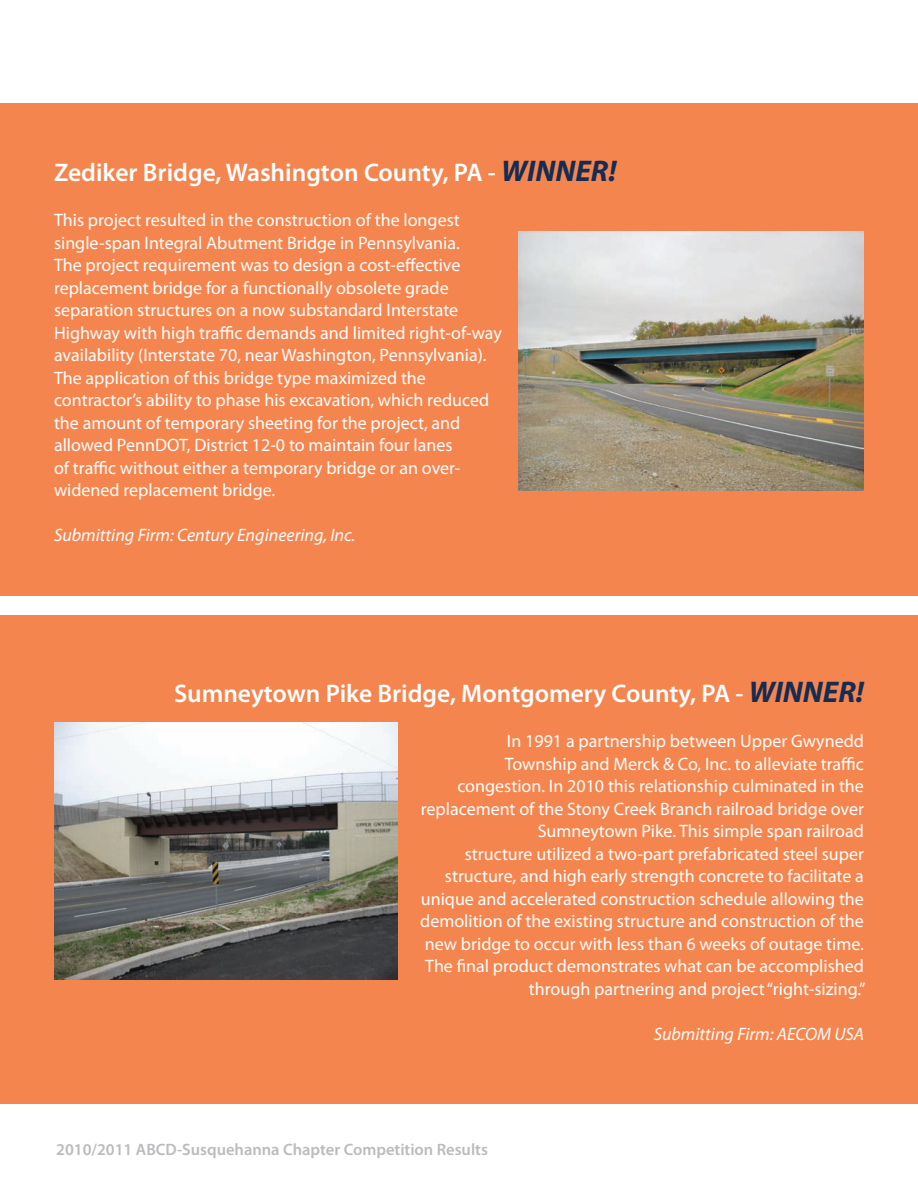
<style>
.page{position:relative;width:918px;height:1188px;background:#fff}
.page>*{position:absolute;margin:0;border:0;box-sizing:border-box;transform-origin:0 0}
.t1{font:600 25.5px "Myriad Pro";color:#fff}
.t2{font:18px/22.5px "Myriad Pro";color:#fff}
.t3{font:italic 18px "Myriad Pro";color:#fff}
.t4{font:600 16.5px "Myriad Pro";color:#babbbe}
.s1{font-weight:700;font-style:italic;font-size:30px;color:#152c53}
</style>
<div class="page">
<div style="left:0;top:104px;width:918px;height:492px;background:#f5854e"></div>
<div style="left:0;top:616px;width:918px;height:488px;background:#f5854e"></div>
<img style="left:518px;top:231px;width:346px;height:259px">
<img style="left:54px;top:722px;width:343px;height:258px">
<h1 class="t1" style="left:54px;top:156px;width:564px">Zediker Bridge, Washington County, PA - <span class="s1">WINNER!</span></h1>
<p class="t2" style="left:54px;top:209px;width:449px">This project resulted in the construction of the longest single-span Integral Abutment Bridge in Pennsylvania.<br>The project requirement was to design a cost-effective replacement bridge for a functionally obsolete grade separation structures on a now substandard Interstate Highway with high traffic demands and limited right-of-way availability (Interstate 70, near Washington, Pennsylvania).<br>The application of this bridge type maximized the contractor’s ability to phase his excavation, which reduced the amount of temporary sheeting for the project, and allowed PennDOT, District 12-0 to maintain four lanes<br>of traffic without either a temporary bridge or an over&shy;widened replacement bridge.</p>
<p class="t3" style="left:54px;top:524px;width:303px">Submitting Firm: Century Engineering, Inc.</p>
<h1 class="t1" style="left:174px;top:677px;width:691px">Sumneytown Pike Bridge, Montgomery County, PA - <span class="s1">WINNER!</span></h1>
<p class="t2" style="left:420px;top:730px;width:447px;text-align:right">In 1991 a partnership between Upper Gwynedd<br>Township and Merck &amp; Co, Inc. to alleviate traffic congestion. In 2010 this relationship culminated in the replacement of the Stony Creek Branch railroad bridge over Sumneytown Pike. This simple span railroad<br>structure utilized a two-part prefabricated steel super structure, and high early strength concrete to facilitate a unique and accelerated construction schedule allowing the demolition of the existing structure and construction of the new bridge to occur with less than 6 weeks of outage time.<br>The final product demonstrates what can be accomplished through partnering and project “right-sizing.”</p>
<p class="t3" style="left:654px;top:1023px;width:212px">Submitting Firm: AECOM USA</p>
<p class="t4" style="left:56px;top:1139px;width:433px">2010/2011 ABCD-Susquehanna Chapter Competition Results</p>
</div>
